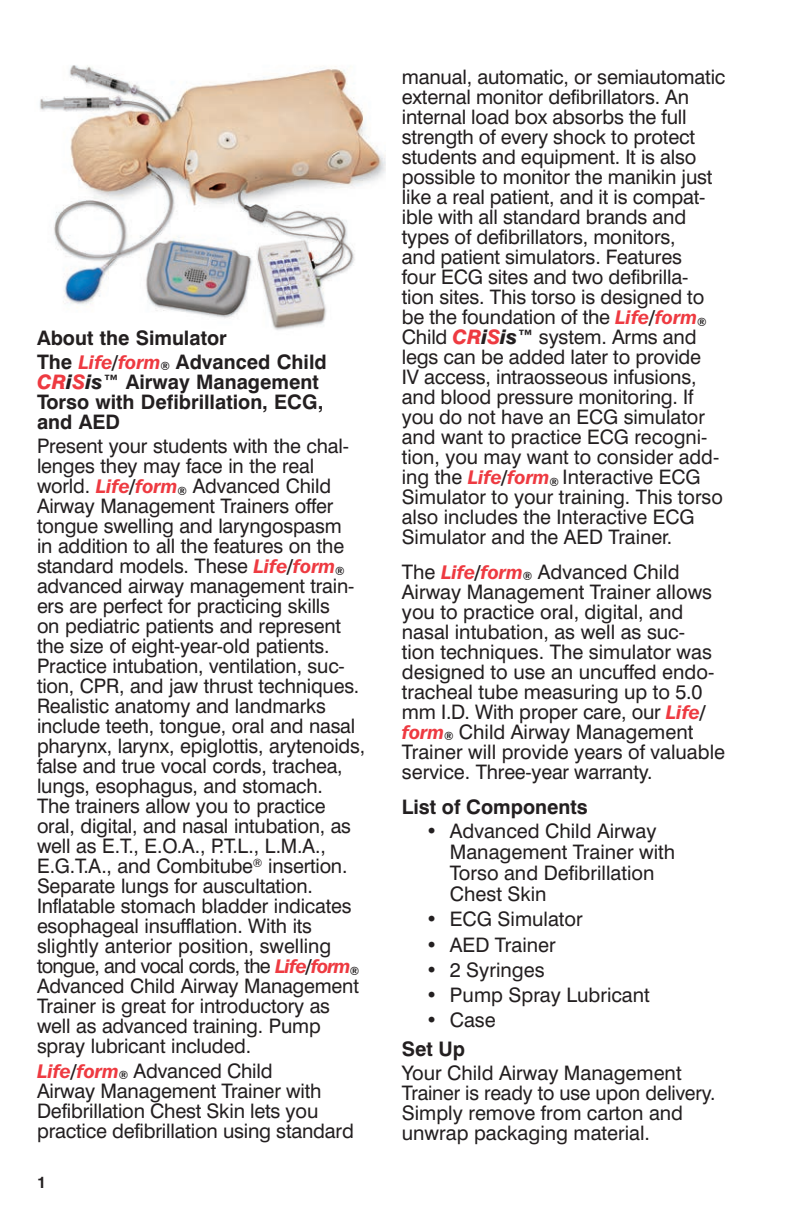
<style>
.page{position:relative;width:792px;height:1224px;background:#fff}
.page>*{position:absolute;margin:0;border:0;box-sizing:border-box;transform-origin:0 0}
.t1{font:20px/20px "Swiss 721 BT";letter-spacing:-.01em;color:#231f20}
.t2{font:700 20px/20px "Swiss 721 BT";color:#231f20}
.t3{font:700 16px "Swiss 721 BT";color:#231f20}
.s1{font-family:"Franklin Gothic IT Cby BT";font-weight:600;font-style:italic;font-size:19.6px;color:#ee3a41}
.s2{font-family:"Franklin Gothic IT Cby BT";font-weight:600;font-style:italic;font-size:19.6px}
.s3{font-family:"Franklin Gothic IT Cby BT";font-weight:600;font-style:italic;font-size:11.4px}
.s4{font-weight:800;font-style:italic;color:#ee3a41}
.s5{font-weight:800;font-style:italic}
.s6{font-weight:700}
</style>
<div class="page">
<img style="left:39px;top:65px;width:346px;height:265px">
<p class="t2" style="left:37px;top:325px;width:291px;line-height:24.4px">About the Simulator<br>The <span class="s1">Life</span><span class="s2">/</span><span class="s1">form</span><span class="s3">®</span> Advanced Child</p>
<p class="t2" style="left:37px;top:372px;width:288px"><span class="s4">CR</span><span class="s5">i</span><span class="s4">S</span><span class="s5">is</span>™ Airway Management<br>Torso with Defibrillation, ECG, and AED</p>
<p class="t1" style="left:37px;top:436px;width:330px">Present your students with the chal&shy;lenges they may face in the real world. <span class="s1">Life</span><span class="s2">/</span><span class="s1">form</span><span class="s3">®</span> Advanced Child Airway Management Trainers offer tongue swelling and laryngospasm<br>in addition to all the features on the standard models. These <span class="s1">Life</span><span class="s2">/</span><span class="s1">form</span><span class="s3">® </span>advanced airway management train&shy;ers are perfect for practicing skills<br>on pediatric patients and represent the size of eight-year-old patients.<br>Practice intubation, ventilation, suc&shy;tion, CPR, and jaw thrust techniques.<br>Realistic anatomy and landmarks include teeth, tongue, oral and nasal pharynx, larynx, epiglottis, arytenoids, false and true vocal cords, trachea, lungs, esophagus, and stomach.<br>The trainers allow you to practice oral, digital, and nasal intubation, as well as E.T., E.O.A., P.T.L., L.M.A., E.G.T.A., and Combitube<sup>®</sup> insertion.<br>Separate lungs for auscultation.<br>Inflatable stomach bladder indicates esophageal insufflation. With its slightly anterior position, swelling tongue, and vocal cords, the <span class="s1">Life</span><span class="s2">/</span><span class="s1">form</span><span class="s3">® </span>Advanced Child Airway Management Trainer is great for introductory as well as advanced training. Pump spray lubricant included.</p>
<p class="t1" style="left:37px;top:1060px;width:318px"><span class="s1">Life</span><span class="s2">/</span><span class="s1">form</span><span class="s3">®</span> Advanced Child<br>Airway Management Trainer with Defibrillation Chest Skin lets you practice defibrillation using standard</p>
<p class="t3" style="left:37px;top:1172px;width:11px">1</p>
<p class="t1" style="left:402px;top:67px;width:325px">manual, automatic, or semiautomatic external monitor defibrillators. An internal load box absorbs the full strength of every shock to protect students and equipment. It is also possible to monitor the manikin just like a real patient, and it is compat&shy;ible with all standard brands and types of defibrillators, monitors,<br>and patient simulators. Features<br>four ECG sites and two defibrilla&shy;tion sites. This torso is designed to be the foundation of the <span class="s1">Life</span><span class="s2">/</span><span class="s1">form</span><span class="s3">® </span>Child <span class="s4">CR</span><span class="s5">i</span><span class="s4">S</span><span class="s5">is</span><span class="s6">™</span> system. Arms and legs can be added later to provide<br>IV access, intraosseous infusions, and blood pressure monitoring. If you do not have an ECG simulator and want to practice ECG recogni&shy;tion, you may want to consider add&shy;ing the <span class="s1">Life</span><span class="s2">/</span><span class="s1">form</span><span class="s3">®</span> Interactive ECG Simulator to your training. This torso also includes the Interactive ECG Simulator and the AED Trainer.</p>
<p class="t1" style="left:402px;top:561px;width:325px">The <span class="s1">Life</span><span class="s2">/</span><span class="s1">form</span><span class="s3">®</span> Advanced Child Airway Management Trainer allows you to practice oral, digital, and nasal intubation, as well as suc-<br>tion techniques. The simulator was designed to use an uncuffed endo&shy;tracheal tube measuring up to 5.0 mm I.D. With proper care, our <span class="s1">Life</span><span class="s2">/ </span><span class="s1">form</span><span class="s3">®</span> Child Airway Management Trainer will provide years of valuable service. Three-year warranty.</p>
<p class="t2" style="left:402px;top:797px;width:187px">List of Components</p>
<p class="t1" style="left:450px;top:820px;width:227px;line-height:21px;text-indent:-24px">• Advanced Child Airway<br>Management Trainer with<br>Torso and Defibrillation<br>Chest Skin</p>
<p class="t1" style="left:426px;top:909px;width:158px">• ECG Simulator</p>
<p class="t1" style="left:426px;top:934px;width:131px">• AED Trainer</p>
<p class="t1" style="left:426px;top:960px;width:120px">• 2 Syringes</p>
<p class="t1" style="left:426px;top:985px;width:225px">• Pump Spray Lubricant</p>
<p class="t1" style="left:426px;top:1010px;width:71px">• Case</p>
<p class="t2" style="left:402px;top:1039px;width:65px">Set Up</p>
<p class="t1" style="left:402px;top:1063px;width:315px">Your Child Airway Management<br>Trainer is ready to use upon delivery.<br>Simply remove from carton and unwrap packaging material.</p>
</div>
